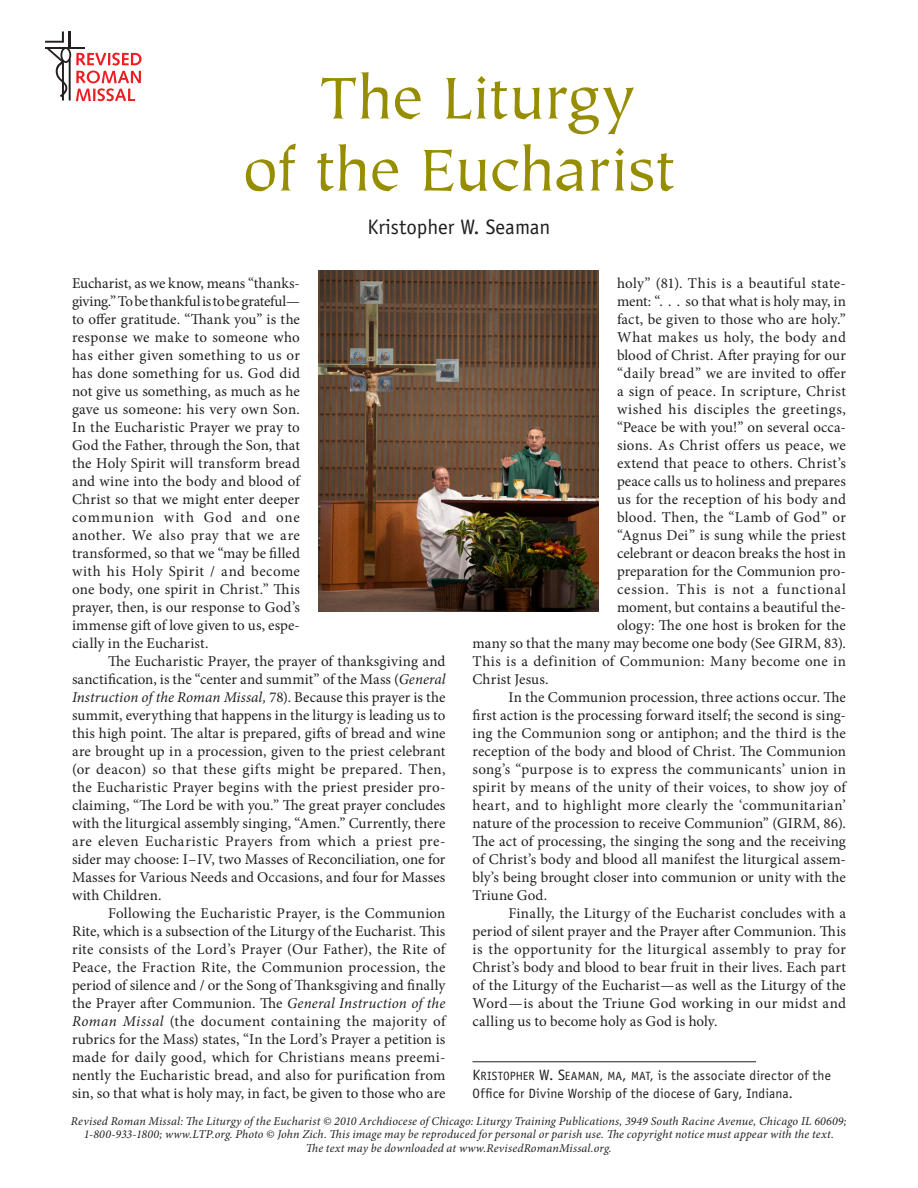
<style>
.page{position:relative;width:918px;height:1188px;background:#fff}
.page>*{position:absolute;margin:0;border:0;box-sizing:border-box;transform-origin:0 0}
.sect1__reproducible{font:66px/72px "Tiepolo Std";letter-spacing:-.02em;color:#968d00;text-align:center}
.author__reproducibl{font:21px "Officina Sans Std";color:#231f20}
.para{font:15px/18px "Minion Pro";letter-spacing:.01em;color:#231f20;text-align:justify}
.para-2{font:15px "Minion Pro";letter-spacing:.04em;color:#231f20}
.para-3{font:15px "Minion Pro";letter-spacing:.055em;color:#231f20}
.authorbio{font:13.5px/18px "Officina Sans Std";letter-spacing:.01em;color:#231f20}
.copyright__reproduc{font:italic 12px/13.5px "Minion Pro";letter-spacing:.015em;color:#231f20;text-align:center}
.s1{font-style:italic}
.s2{font-family:"Officina Sans Std Book SC800";font-size:15px}
.s3{font-family:"Officina Sans Std Book SC800";font-size:12px}
</style>
<div class="page">
<svg style="left:45px;top:32px;width:97px;height:69px"></svg>
<hr style="left:472px;top:1062px;width:284px;height:1px;background:#231f20">
<img style="left:318px;top:270px;width:281px;height:342px">
<p class="sect1__reproducible" style="left:243px;top:64px;width:434px">The Liturgy<br>of the Eucharist</p>
<p class="author__reproducibl" style="left:368px;top:215px;width:184px">Kristopher W. Seaman</p>
<p class="para" style="left:72px;top:274px;width:230px">Eucharist, as we know, means “thanks&shy;giving.” To be thankful is to be grateful— to offer gratitude. “Thank you” is the response we make to someone who has either given something to us or has done something for us. God did not give us something, as much as he gave us someone: his very own Son.<br>In the Eucharistic Prayer we pray to God the Father, through the Son, that the Holy Spirit will transform bread and wine into the body and blood of Christ so that we might enter deeper communion with God and one another. We also pray that we are transformed, so that we “may be filled with his Holy Spirit / and become one body, one spirit in Christ.” This prayer, then, is our response to God’s immense gift of love given to us, espe&shy;cially in the Eucharist.</p>
<p class="para" style="left:72px;top:652px;width:375px;text-indent:36px">The Eucharistic Prayer, the prayer of thanksgiving and sanctification, is the “center and summit” of the Mass (<span class="s1">General Instruction of the Roman Missal,</span> 78). Because this prayer is the summit, everything that happens in the liturgy is leading us to this high point. The altar is prepared, gifts of bread and wine are brought up in a procession, given to the priest celebrant (or deacon) so that these gifts might be prepared. Then, the Eucharistic Prayer begins with the priest presider pro&shy;claiming, “The Lord be with you.” The great prayer concludes with the liturgical assembly singing, “Amen.” Currently, there are eleven Eucharistic Prayers from which a priest pre&shy;sider may choose: I–IV, two Masses of Reconciliation, one for Masses for Various Needs and Occasions, and four for Masses with Children.</p>
<p class="para" style="left:72px;top:904px;width:375px;text-indent:36px">Following the Eucharistic Prayer, is the Communion Rite, which is a subsection of the Liturgy of the Eucharist. This rite consists of the Lord’s Prayer (Our Father), the Rite of Peace, the Fraction Rite, the Communion procession, the period of silence and / or the Song of Thanksgiving and finally the Prayer after Communion. The <span class="s1">General Instruction of the Roman Missal</span> (the document containing the majority of rubrics for the Mass) states, “In the Lord’s Prayer a petition is made for daily good, which for Christians means preemi&shy;nently the Eucharistic bread, and also for purification from sin, so that what is holy may, in fact, be given to those who are</p>
<p class="para" style="left:617px;top:274px;width:231px">holy” (81). This is a beautiful state-</p>
<p class="para" style="left:617px;top:292px;width:230px">ment: “. . . so that what is holy may, in</p>
<p class="para" style="left:617px;top:310px;width:230px">fact, be given to those who are holy.”</p>
<p class="para" style="left:617px;top:328px;width:230px">What makes us holy, the body and</p>
<p class="para" style="left:617px;top:346px;width:230px">blood of Christ. After praying for our</p>
<p class="para" style="left:617px;top:364px;width:230px">“daily bread” we are invited to offer</p>
<p class="para" style="left:617px;top:382px;width:230px">a sign of peace. In scripture, Christ</p>
<p class="para-2" style="left:617px;top:399px;width:230px">wished his disciples the greetings,</p>
<p class="para" style="left:617px;top:418px;width:231px">“Peace be with you!” on several occa-</p>
<p class="para" style="left:617px;top:436px;width:230px">sions. As Christ offers us peace, we</p>
<p class="para" style="left:617px;top:454px;width:230px">extend that peace to others. Christ’s</p>
<p class="para" style="left:617px;top:472px;width:230px">peace calls us to holiness and prepares</p>
<p class="para" style="left:617px;top:490px;width:230px">us for the reception of his body and</p>
<p class="para" style="left:617px;top:508px;width:231px">blood. Then, the “Lamb of God” or</p>
<p class="para" style="left:617px;top:526px;width:231px">“Agnus Dei” is sung while the priest</p>
<p class="para" style="left:617px;top:544px;width:230px">celebrant or deacon breaks the host in</p>
<p class="para" style="left:617px;top:562px;width:231px">preparation for the Communion pro-</p>
<p class="para-3" style="left:617px;top:579px;width:231px">cession. This is not a functional</p>
<p class="para" style="left:617px;top:598px;width:231px">moment, but contains a beautiful the-</p>
<p class="para" style="left:617px;top:616px;width:231px">ology: The one host is broken for the</p>
<p class="para" style="left:472px;top:634px;width:375px">many so that the many may become one body (See GIRM, 83).</p>
<p class="para" style="left:472px;top:652px;width:375px">This is a definition of Communion: Many become one in</p>
<p class="para" style="left:472px;top:670px;width:78px">Christ Jesus.</p>
<p class="para" style="left:472px;top:688px;width:375px;text-indent:36px">In the Communion procession, three actions occur. The first action is the processing forward itself; the second is sing&shy;ing the Communion song or antiphon; and the third is the reception of the body and blood of Christ. The Communion song’s “purpose is to express the communicants’ union in spirit by means of the unity of their voices, to show joy of heart, and to highlight more clearly the ‘communitarian’ nature of the procession to receive Communion” (GIRM, 86).<br>The act of processing, the singing the song and the receiving of Christ’s body and blood all manifest the liturgical assem&shy;bly’s being brought closer into communion or unity with the Triune God.</p>
<p class="para" style="left:472px;top:904px;width:375px;text-indent:36px">Finally, the Liturgy of the Eucharist concludes with a period of silent prayer and the Prayer after Communion. This is the opportunity for the liturgical assembly to pray for Christ’s body and blood to bear fruit in their lives. Each part of the Liturgy of the Eucharist—as well as the Liturgy of the Word—is about the Triune God working in our midst and calling us to become holy as God is holy.</p>
<p class="authorbio" style="left:472px;top:1066px;width:360px"><span class="s2">K</span><span class="s3">RISTOPHER</span> <span class="s2">W. S</span><span class="s3">EAMAN</span>, <span class="s3">MA</span><span class="s2">,</span> <span class="s3">MAT</span>, is the associate director of the<br>Office for Divine Worship of the diocese of Gary, Indiana.</p>
<p class="copyright__reproduc" style="left:71px;top:1114px;width:777px">Revised Roman Missal: The Liturgy of the Eucharist © 2010 Archdiocese of Chicago: Liturgy Training Publications, 3949 South Racine Avenue, Chicago IL 60609;<br>1-800-933-1800; www.LTP.org. Photo © John Zich. This image may be reproduced for personal or parish use. The copyright notice must appear with the text.<br>The text may be downloaded at www.RevisedRomanMissal.org.</p>
</div>
